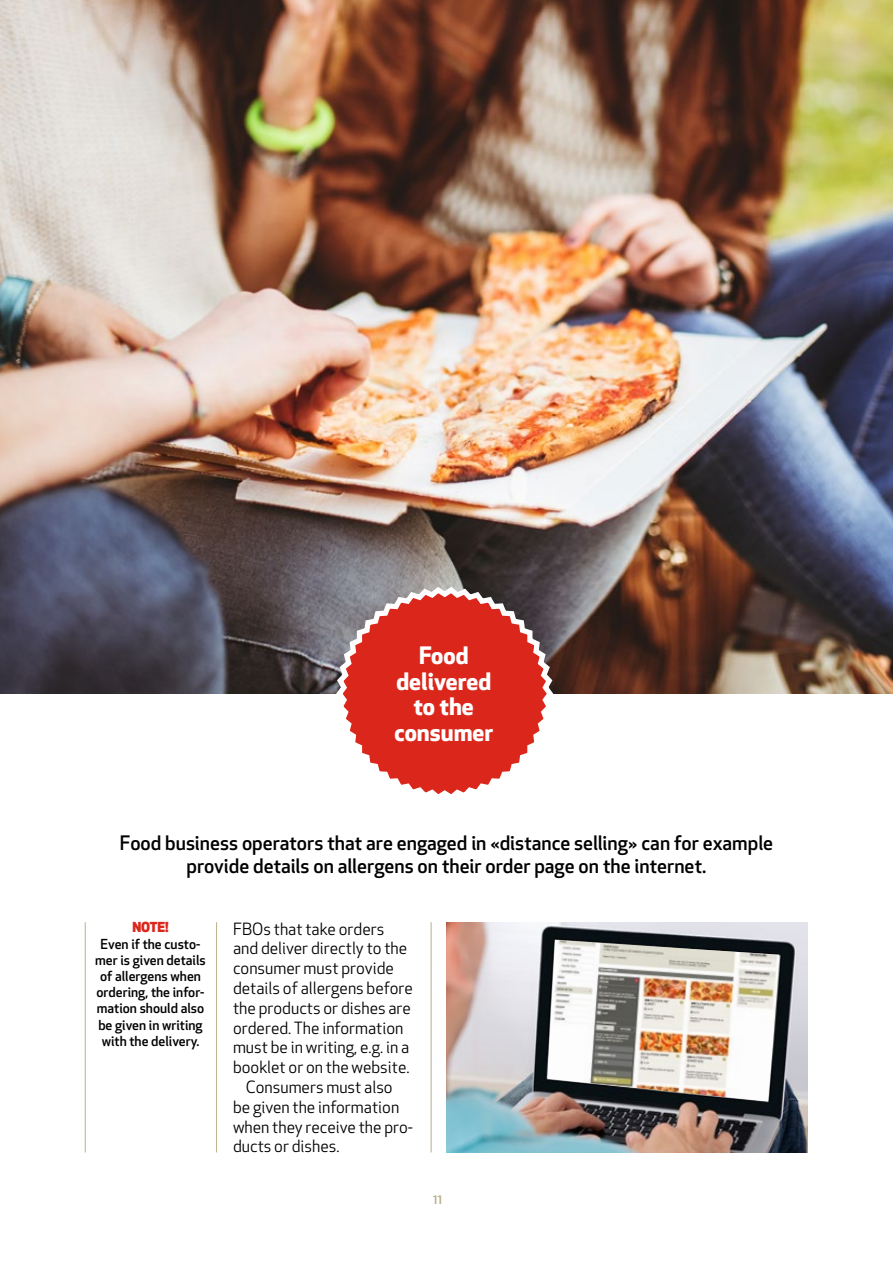
<style>
.page{position:relative;width:893px;height:1263px;background:#fff}
.page>*{position:absolute;margin:0;border:0;box-sizing:border-box;transform-origin:0 0}
.t1{font:700 23.4px/25.5px "Apex New";color:#fff;text-align:center}
.t2{font:500 19.5px/23.4px "Apex New";color:#000;text-align:center}
.t3{font:16.5px "Apex New";color:#000}
.t4{font:500 13.5px/16.2px "Apex New";color:#000;text-align:center}
.t5{font:800 13.5px "Apex New";color:#db261b}
.t6{font:500 13.5px "Apex New";color:#b8b089}
</style>
<div class="page">
<img style="left:0;top:0;width:893px;height:694px">
<svg style="left:332px;top:583px;width:225px;height:211px"></svg>
<hr style="left:85px;top:922px;width:1px;height:230px;background:#b8b089">
<hr style="left:216px;top:922px;width:1px;height:230px;background:#b8b089">
<hr style="left:431px;top:922px;width:1px;height:230px;background:#b8b089">
<img style="left:446px;top:922px;width:362px;height:230px">
<img style="left:548px;top:940px;width:231px;height:161px">
<h1 class="t1" style="left:394px;top:642px;width:100px">Food delivered to the consumer</h1>
<p class="t2" style="left:120px;top:831px;width:655px">Food business operators that are engaged in «distance selling» can for example provide details on allergens on their order page on the internet.</p>
<p class="t5" style="left:132px;top:918px;width:38px">NOTE!</p>
<p class="t4" style="left:95px;top:935px;width:112px">Even if the custo&shy;mer is given details of allergens when ordering, the infor&shy;mation should also be given in writing with the delivery.</p>
<p class="t3" style="left:233px;top:918px;width:153px">FBOs that take orders</p>
<p class="t3" style="left:233px;top:938px;width:176px">and deliver directly to the</p>
<p class="t3" style="left:233px;top:958px;width:162px">consumer must provide</p>
<p class="t3" style="left:233px;top:977px;width:181px">details of allergens before</p>
<p class="t3" style="left:233px;top:997px;width:180px">the products or dishes are</p>
<p class="t3" style="left:233px;top:1017px;width:172px">ordered. The information</p>
<p class="t3" style="left:233px;top:1037px;width:178px">must be in writing, e.g. in a</p>
<p class="t3" style="left:233px;top:1057px;width:178px">booklet or on the website.</p>
<p class="t3" style="left:246px;top:1076px;width:148px">Consumers must also</p>
<p class="t3" style="left:233px;top:1096px;width:168px">be given the information</p>
<p class="t3" style="left:233px;top:1116px;width:182px">when they receive the pro-</p>
<p class="t3" style="left:233px;top:1136px;width:108px">ducts or dishes.</p>
<p class="t6" style="left:433px;top:1190px;width:11px">11</p>
</div>
